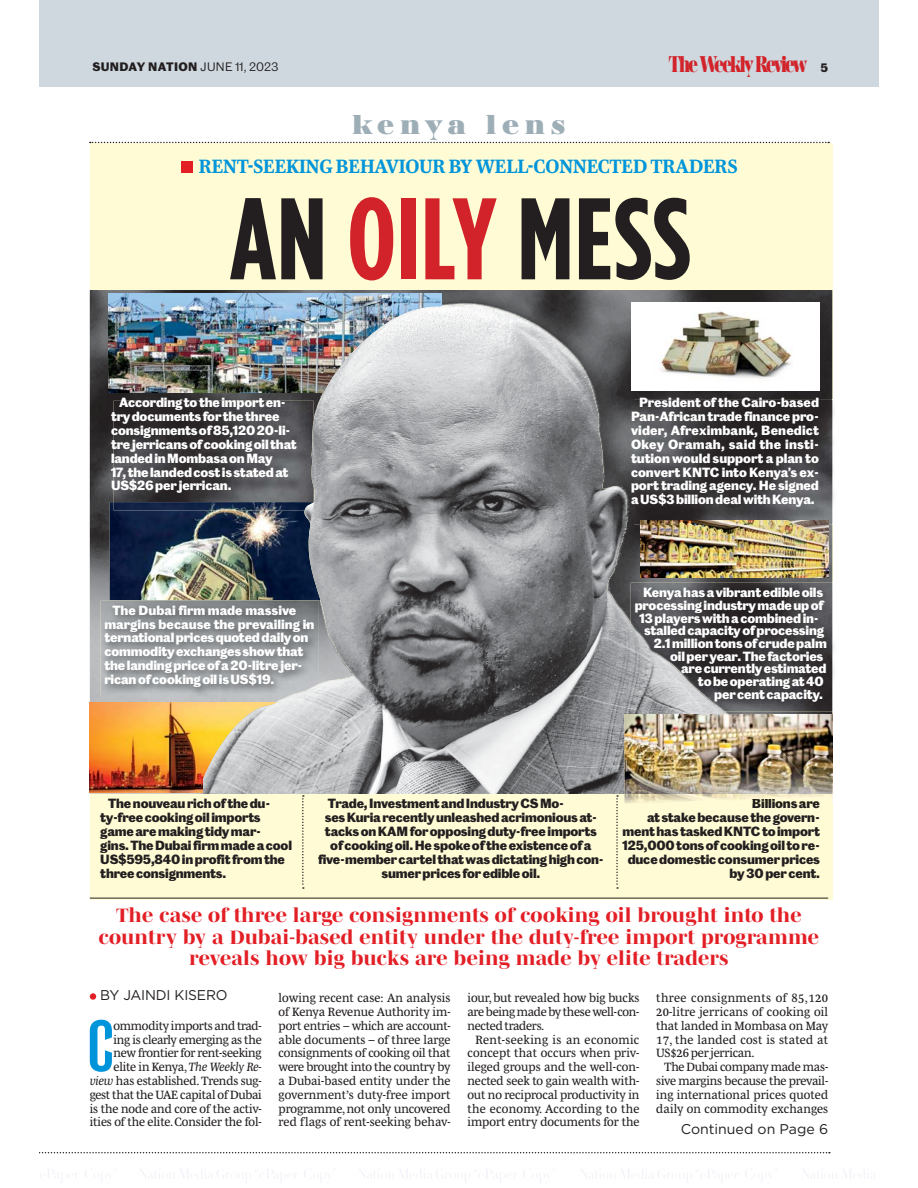
<style>
.page{position:relative;width:918px;height:1188px;background:#fff}
.page>*{position:absolute;margin:0;border:0;box-sizing:border-box;transform-origin:0 0}
.t1{font:700 115.65px "Gotham Condensed";letter-spacing:.01em;color:#231f20}
.t2{font:600 66.9px "Caslon Doric Condensed";color:#0095da}
.t3{font:900 28.2px "AW Conqueror Pro Didot S";letter-spacing:.2em;color:#9eaeb7}
.t4{font:900 23.55px "AW Conqueror Pro Didot";letter-spacing:-.125em;color:#d2232a;scale:.67 1}
.t5{font:800 19.8px/21.1px "Mencken Pro Head";letter-spacing:.01em;color:#e31f26;text-align:center}
.t6{font:700 19.8px "Mencken Pro Text";letter-spacing:-.01em;color:#0095da}
.t7{font:14.1px "Gotham";letter-spacing:-.01em;color:#231f20}
.t8{font:12.3px/13.8px "Mencken Pro Text";letter-spacing:-.01em;color:#231f20;text-align:justify}
.t9{font:700 12.3px/13.8px "Caslon Doric";letter-spacing:-.015em;color:#fff}
.t10{font:700 12.3px/13.8px "Caslon Doric";letter-spacing:-.015em;color:#231f20;text-align:right}
.t11{font:700 12.3px "Caslon Doric";letter-spacing:-.015em;color:#211e15}
.t12{font:700 11.25px "Caslon Doric";letter-spacing:.03em;color:#231f20}
.s1{font-weight:400}
.s2{font-family:"Caslon Doric";font-weight:700;font-size:11.25px;color:#231f20}
.s3{color:#d2232a}
.s4{color:#252219}
.s5{color:#221f16}
.s6{font-style:italic}
</style>
<div class="page">
<svg style="left:40px;top:1169px;width:36px;height:10px"></svg>
<svg style="left:85px;top:1169px;width:32px;height:9px"></svg>
<svg style="left:140px;top:1169px;width:158px;height:14px"></svg>
<svg style="left:304px;top:1169px;width:32px;height:9px"></svg>
<svg style="left:359px;top:1169px;width:158px;height:14px"></svg>
<svg style="left:523px;top:1170px;width:26px;height:13px"></svg>
<svg style="left:581px;top:1169px;width:155px;height:14px"></svg>
<svg style="left:745px;top:1169px;width:32px;height:9px"></svg>
<svg style="left:803px;top:1169px;width:72px;height:10px"></svg>
<svg style="left:39px;top:1152px;width:791px;height:1px"></svg>
<div style="left:90px;top:143px;width:742px;height:756px;background:#fffcd5"></div>
<img style="left:90px;top:290px;width:742px;height:504px">
<div style="left:39px;top:0;width:840px;height:87px;background:#ced8de"></div>
<div style="left:181px;top:162px;width:11px;height:11px;background:#e31f26"></div>
<div style="left:90px;top:993px;width:6px;height:7px;background:#e31f26;border-radius:50%"></div>
<svg style="left:90px;top:142px;width:739px;height:1px"></svg>
<hr style="left:90px;top:898px;width:738px;height:1px;background:#231f20">
<img style="left:89px;top:702px;width:114px;height:91px">
<img style="left:110px;top:502px;width:93px;height:98px">
<img style="left:728px;top:524px;width:101px;height:54px">
<img style="left:108px;top:294px;width:334px;height:98px">
<img style="left:631px;top:303px;width:188px;height:87px">
<img style="left:114px;top:401px;width:89px;height:109px">
<img style="left:100px;top:600px;width:103px;height:97px">
<img style="left:728px;top:400px;width:106px;height:124px">
<img style="left:728px;top:583px;width:106px;height:129px">
<img style="left:203px;top:304px;width:525px;height:490px">
<svg style="left:302px;top:795px;width:2px;height:94px"></svg>
<svg style="left:616px;top:795px;width:2px;height:94px"></svg>
<img style="left:832px;top:714px;width:1px;height:90px">
<img style="left:625px;top:794px;width:207px;height:10px">
<img style="left:803px;top:714px;width:29px;height:80px">
<img style="left:753px;top:799px;width:67px;height:5px">
<img style="left:625px;top:714px;width:178px;height:80px">
<p class="t12" style="left:92px;top:63px;width:188px">SUNDAY NATION <span class="s1">JUNE 11, 2023</span></p>
<h3 class="t4" style="left:669px;top:50px;width:239px">The Weekly Review <span class="s2">5</span></h3>
<h3 class="t3" style="left:352px;top:113px;width:215px">kenya lens</h3>
<h3 class="t6" style="left:199px;top:157px;width:540px">RENT-SEEKING BEHAVIOUR BY WELL-CONNECTED TRADERS</h3>
<h1 class="t1" style="left:230px;top:197px;width:462px">AN <span class="s3">OILY</span> MESS</h1>
<p class="t9" style="left:111px;top:397px;width:187px;text-indent:8px">According to the import en&shy;try documents for the three consignments of 85,120 20-li&shy;tre jerricans of cooking oil that landed in Mombasa on May<br>17, the landed cost is stated at<br>US$26 per jerrican.</p>
<p class="t9" style="left:104px;top:605px;width:212px;text-indent:8px">The Dubai firm made massive margins because the prevailing in&shy;ternational prices quoted daily on commodity exchanges show that the landing price of a 20-litre jer&shy;rican of cooking oil is US$19.</p>
<p class="t9" style="left:631px;top:397px;width:190px;text-align:justify;text-indent:8px">President of the Cairo-based Pan-African trade finance pro&shy;vider, Afreximbank, Benedict Okey Oramah, said the insti&shy;tution would support a plan to convert KNTC into Kenya’s ex&shy;port trading agency. He signed a US$3 billion deal with Kenya.</p>
<p class="t9" style="left:643px;top:587px;width:182px">Kenya has a vibrant edible oils</p>
<p class="t9" style="left:635px;top:600px;width:190px">processing industry made up of</p>
<p class="t9" style="left:639px;top:612px;width:181px">13 players with a combined in-</p>
<p class="t9" style="left:644px;top:625px;width:182px">stalled capacity of processing</p>
<p class="t9" style="left:654px;top:638px;width:175px">2.1 million tons of crude palm</p>
<p class="t9" style="left:670px;top:650px;width:155px">oil per year. The factories</p>
<p class="t9" style="left:681px;top:663px;width:147px">are currently estimated</p>
<p class="t9" style="left:698px;top:676px;width:127px">to be operating at 40</p>
<p class="t9" style="left:714px;top:688px;width:110px">per cent capacity.</p>
<p class="t10" style="left:100px;top:798px;width:193px;text-align:left;text-indent:8px">The nouveau rich of the du&shy;ty-free cooking oil imports game are making tidy mar&shy;gins. The Dubai firm made a cool<br>US$595,840 in profit from the three consignments.</p>
<p class="t10" style="left:328px;top:798px;width:238px">Trade, Investment and Industry CS Mo-</p>
<p class="t10" style="left:325px;top:812px;width:274px">ses Kuria recently unleashed acrimonious at-</p>
<p class="t10" style="left:325px;top:826px;width:273px">tacks on KAM for opposing duty-free imports</p>
<p class="t10" style="left:330px;top:840px;width:263px">of cooking oil. He spoke of the existence of a</p>
<p class="t10" style="left:318px;top:853px;width:287px">five-member cartel that was dictating high con-</p>
<p class="t10" style="left:382px;top:867px;width:160px">sumer prices for edible oil.</p>
<p class="t11" style="left:752px;top:799px;width:70px"><span class="s4">Bi</span><span class="s5">l</span>lions are</p>
<p class="t10" style="left:622px;top:812px;width:199px">at stake because the govern&shy;ment has tasked KNTC to import<br>125,000 tons of cooking oil to re&shy;duce domestic consumer prices by 30 per cent.</p>
<h3 class="t5" style="left:99px;top:906px;width:722px">The case of three large consignments of cooking oil brought into the country by a Dubai-based entity under the duty-free import programme reveals how big bucks are being made by elite traders</h3>
<p class="t7" style="left:100px;top:989px;width:129px">BY JAINDI KISERO</p>
<h2 class="t2" style="left:87px;top:1020px;width:28px">C</h2>
<p class="t8" style="left:90px;top:1019px;width:173px;text-align:right">ommodity imports and trad-<br>ing is clearly emerging as the new frontier for rent-seeking elite in Kenya, <span class="s6">The Weekly Re&shy;view</span> has established. Trends sug&shy;gest that the UAE capital of Dubai is the node and core of the activ&shy;ities of the elite. Consider the fol-</p>
<p class="t8" style="left:279px;top:991px;width:173px">lowing recent case: An analysis of Kenya Revenue Authority im&shy;port entries – which are account&shy;able documents – of three large consignments of cooking oil that were brought into the country by a Dubai-based entity under the government’s duty-free import programme, not only uncovered red flags of rent-seeking behav-</p>
<p class="t8" style="left:467px;top:991px;width:173px">iour, but revealed how big bucks are being made by these well-con&shy;nected traders.</p>
<p class="t8" style="left:467px;top:1033px;width:173px;text-indent:8px">Rent-seeking is an economic concept that occurs when priv&shy;ileged groups and the well-con&shy;nected seek to gain wealth with&shy;out no reciprocal productivity in the economy. According to the import entry documents for the</p>
<p class="t8" style="left:656px;top:991px;width:173px">three consignments of 85,120<br>20-litre jerricans of cooking oil that landed in Mombasa on May 17, the landed cost is stated at US$26 per jerrican.</p>
<p class="t8" style="left:656px;top:1061px;width:173px;text-indent:8px">The Dubai company made mas&shy;sive margins because the prevail&shy;ing international prices quoted daily on commodity exchanges</p>
<p class="t7" style="left:681px;top:1124px;width:149px">Continued on Page 6</p>
</div>
